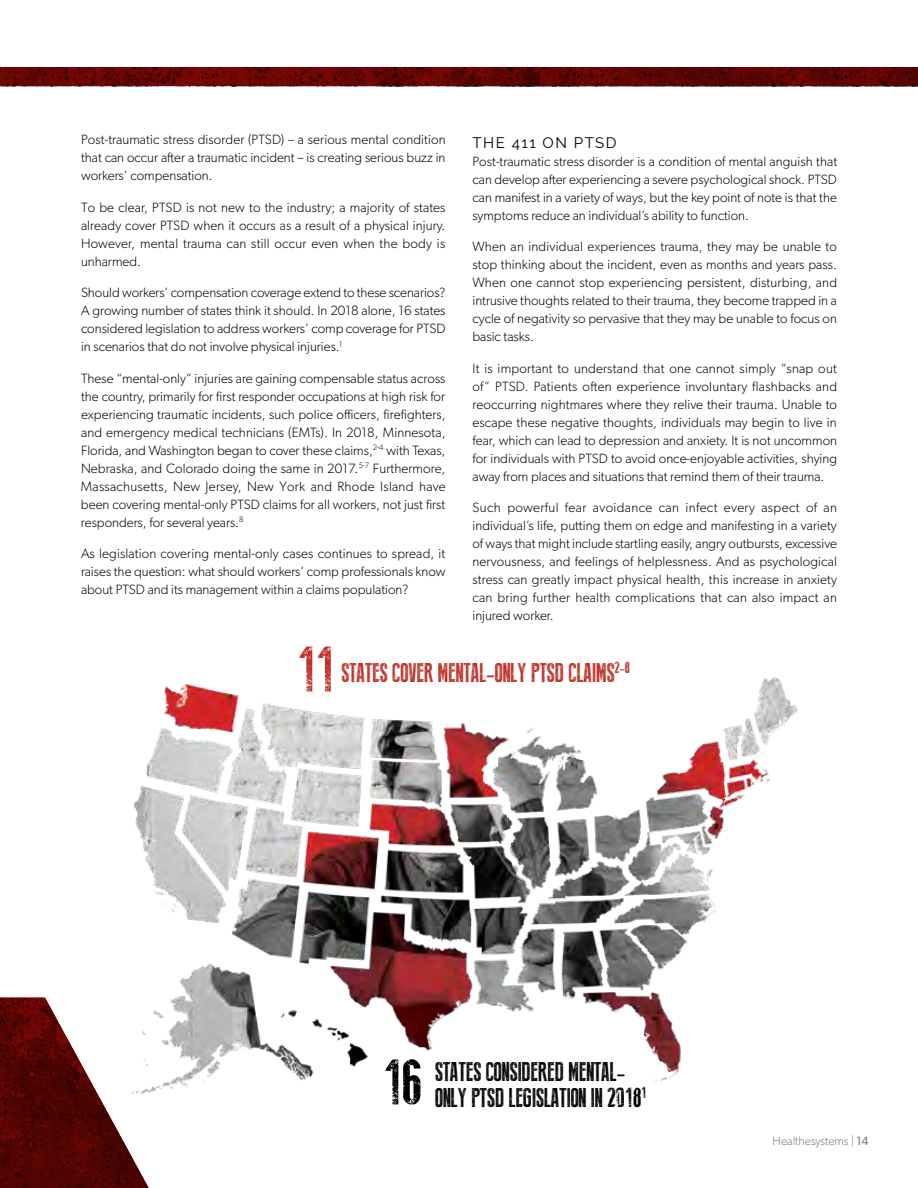
<style>
.page{position:relative;width:918px;height:1188px;background:#fff}
.page>*{position:absolute;margin:0;border:0;box-sizing:border-box;transform-origin:0 0}
.t1{font:63px "Press Style";color:#be3026}
.t2{font:63px "Press Style";color:#000}
.t3{font:27px/25.5px "Press Style";color:#000}
.t4{font:27px "Press Style";color:#be3026}
.t5{font:15.75px "Press Style";color:#000}
.t6{font:15px "Raleway";letter-spacing:.1em;color:#000}
.t7{font:300 13.5px/18px "Gibson";color:#000;text-align:justify}
.t8{font:300 12px "Gibson";color:#77787b}
.s1{font-weight:400}
</style>
<div class="page">
<img style="left:133px;top:677px;width:665px;height:413px">
<svg style="left:0;top:998px;width:156px;height:190px"></svg>
<svg style="left:0;top:68px;width:918px;height:18px;background:#610503"></svg>
<p class="t7" style="left:81px;top:130px;width:366px">Post-traumatic stress disorder (PTSD) – a serious mental condition that can occur after a traumatic incident – is creating serious buzz in workers’ compensation.</p>
<p class="t7" style="left:81px;top:198px;width:366px">To be clear, PTSD is not new to the industry; a majority of states already cover PTSD when it occurs as a result of a physical injury.<br>However, mental trauma can still occur even when the body is unharmed.</p>
<p class="t7" style="left:81px;top:283px;width:366px">Should workers’ compensation coverage extend to these scenarios?<br>A growing number of states think it should. In 2018 alone, 16 states considered legislation to address workers’ comp coverage for PTSD in scenarios that do not involve physical injuries.<sup>1</sup></p>
<p class="t7" style="left:81px;top:369px;width:366px">These “mental-only” injuries are gaining compensable status across the country, primarily for first responder occupations at high risk for experiencing traumatic incidents, such police officers, firefighters, and emergency medical technicians (EMTs). In 2018, Minnesota, Florida, and Washington began to cover these claims,<sup>2-4</sup> with Texas, Nebraska, and Colorado doing the same in 2017.<sup>5-7</sup> Furthermore, Massachusetts, New Jersey, New York and Rhode Island have been covering mental-only PTSD claims for all workers, not just first responders, for several years.<sup>8</sup></p>
<p class="t7" style="left:81px;top:544px;width:366px">As legislation covering mental-only cases continues to spread, it raises the question: what should workers’ comp professionals know about PTSD and its management within a claims population?</p>
<p class="t6" style="left:472px;top:134px;width:146px">THE 411 ON PTSD</p>
<p class="t7" style="left:472px;top:152px;width:366px">Post-traumatic stress disorder is a condition of mental anguish that can develop after experiencing a severe psychological shock. PTSD can manifest in a variety of ways, but the key point of note is that the symptoms reduce an individual’s ability to function.</p>
<p class="t7" style="left:472px;top:237px;width:366px">When an individual experiences trauma, they may be unable to stop thinking about the incident, even as months and years pass.<br>When one cannot stop experiencing persistent, disturbing, and intrusive thoughts related to their trauma, they become trapped in a cycle of negativity so pervasive that they may be unable to focus on basic tasks.</p>
<p class="t7" style="left:472px;top:359px;width:366px">It is important to understand that one cannot simply “snap out of” PTSD. Patients often experience involuntary flashbacks and reoccurring nightmares where they relive their trauma. Unable to escape these negative thoughts, individuals may begin to live in fear, which can lead to depression and anxiety. It is not uncommon for individuals with PTSD to avoid once-enjoyable activities, shying away from places and situations that remind them of their trauma.</p>
<p class="t7" style="left:472px;top:498px;width:366px">Such powerful fear avoidance can infect every aspect of an individual’s life, putting them on edge and manifesting in a variety of ways that might include startling easily, angry outbursts, excessive nervousness, and feelings of helplessness. And as psychological stress can greatly impact physical health, this increase in anxiety can bring further health complications that can also impact an injured worker.</p>
<h2 class="t4" style="left:342px;top:659px;width:290px">STATES COVER MENTAL-ONLY PTSD CLAIMS<sup>2-8</sup></h2>
<h1 class="t1" style="left:297px;top:637px;width:38px">11</h1>
<h1 class="t2" style="left:383px;top:1050px;width:41px">16</h1>
<h2 class="t3" style="left:435px;top:1060px;width:208px">STATES CONSIDERED MENTAL-<br>ONLY PTSD LEGISLATION IN 2018</h2>
<p class="t5" style="left:642px;top:1084px;width:6px">1</p>
<p class="t8" style="left:773px;top:1134px;width:98px">Healthesystems | <span class="s1">14</span></p>
</div>
